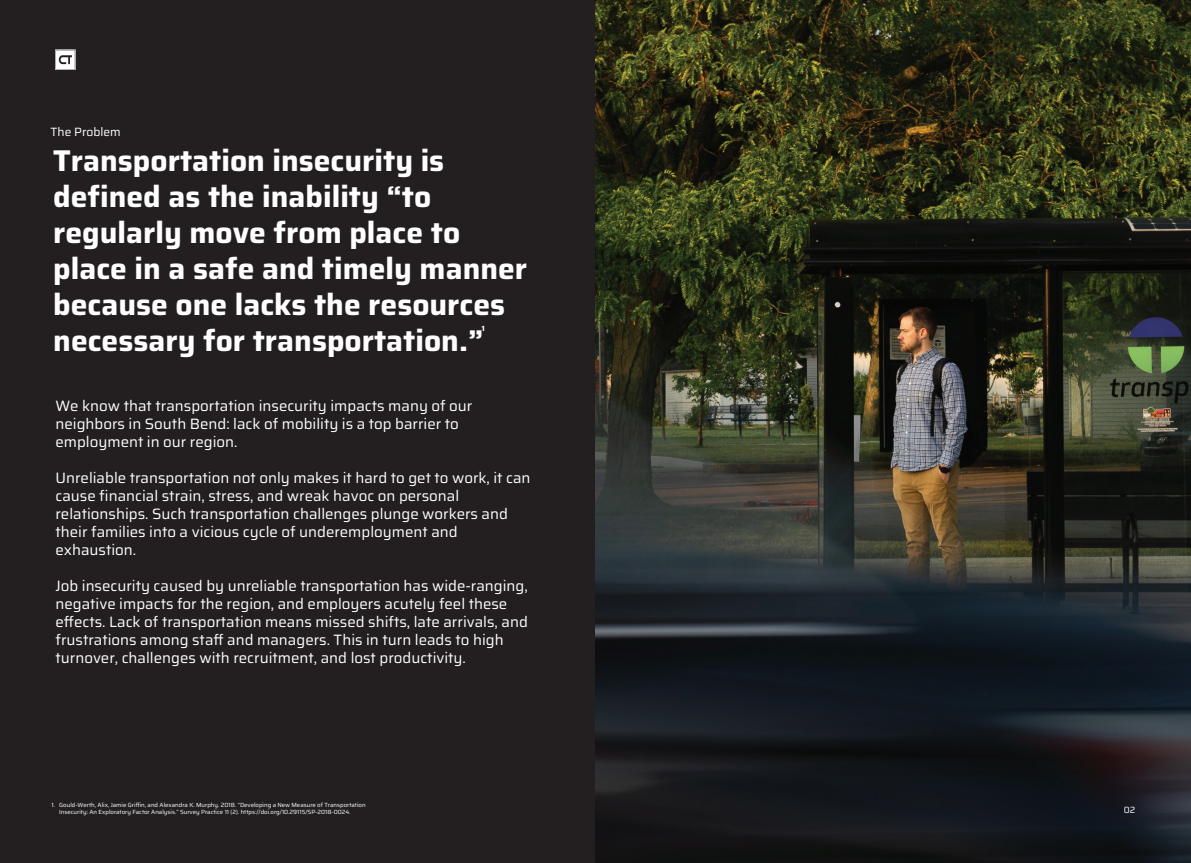
<style>
.page{position:relative;width:1191px;height:863px;background:#fff}
.page>*{position:absolute;margin:0;border:0;box-sizing:border-box;transform-origin:0 0}
.t1{font:100 30px/36px "Saira";color:#fff}
.t2{font:100 15px/18px "Saira";color:#fff}
.t3{font:100 12px "Saira";color:#fff}
.t4{font:100 9px "Saira";color:#fff}
.t5{font:100 7.5px "Saira";color:#fff}
.t6{font:100 6px/7.2px "Saira";color:#fff}
</style>
<div class="page">
<img style="left:594px;top:0;width:596px;height:863px">
<div style="left:0;top:0;width:594px;height:863px;background:#231f20"></div>
<svg style="left:55px;top:49px;width:21px;height:21px"></svg>
<p class="t3" style="left:51px;top:123px;width:72px">The Problem</p>
<h1 class="t1" style="left:53px;top:143px;width:475px">Transportation insecurity is defined as the inability “to regularly move from place to place in a safe and timely manner because one lacks the resources necessary for transportation.”</h1>
<p class="t5" style="left:482px;top:322px;width:4px">1</p>
<p class="t2" style="left:55px;top:397px;width:418px">We know that transportation insecurity impacts many of our neighbors in South Bend: lack of mobility is a top barrier to employment in our region.</p>
<p class="t2" style="left:55px;top:469px;width:476px">Unreliable transportation not only makes it hard to get to work, it can cause financial strain, stress, and wreak havoc on personal relationships. Such transportation challenges plunge workers and their families into a vicious cycle of underemployment and exhaustion.</p>
<p class="t2" style="left:55px;top:577px;width:474px">Job insecurity caused by unreliable transportation has wide-ranging, negative impacts for the region, and employers acutely feel these effects. Lack of transportation means missed shifts, late arrivals, and frustrations among staff and managers. This in turn leads to high turnover, challenges with recruitment, and lost productivity.</p>
<p class="t6" style="left:59px;top:801px;width:308px">Gould-Werth, Alix, Jamie Griffin, and Alexandra K. Murphy. 2018. “Developing a New Measure of Transportation<br>Insecurity: An Exploratory Factor Analysis.” Survey Practice 11 (2). https://doi.org/10.29115/SP-2018-0024.</p>
<p class="t6" style="left:52px;top:801px;width:5px">1.</p>
<p class="t4" style="left:1123px;top:803px;width:13px">02</p>
</div>
